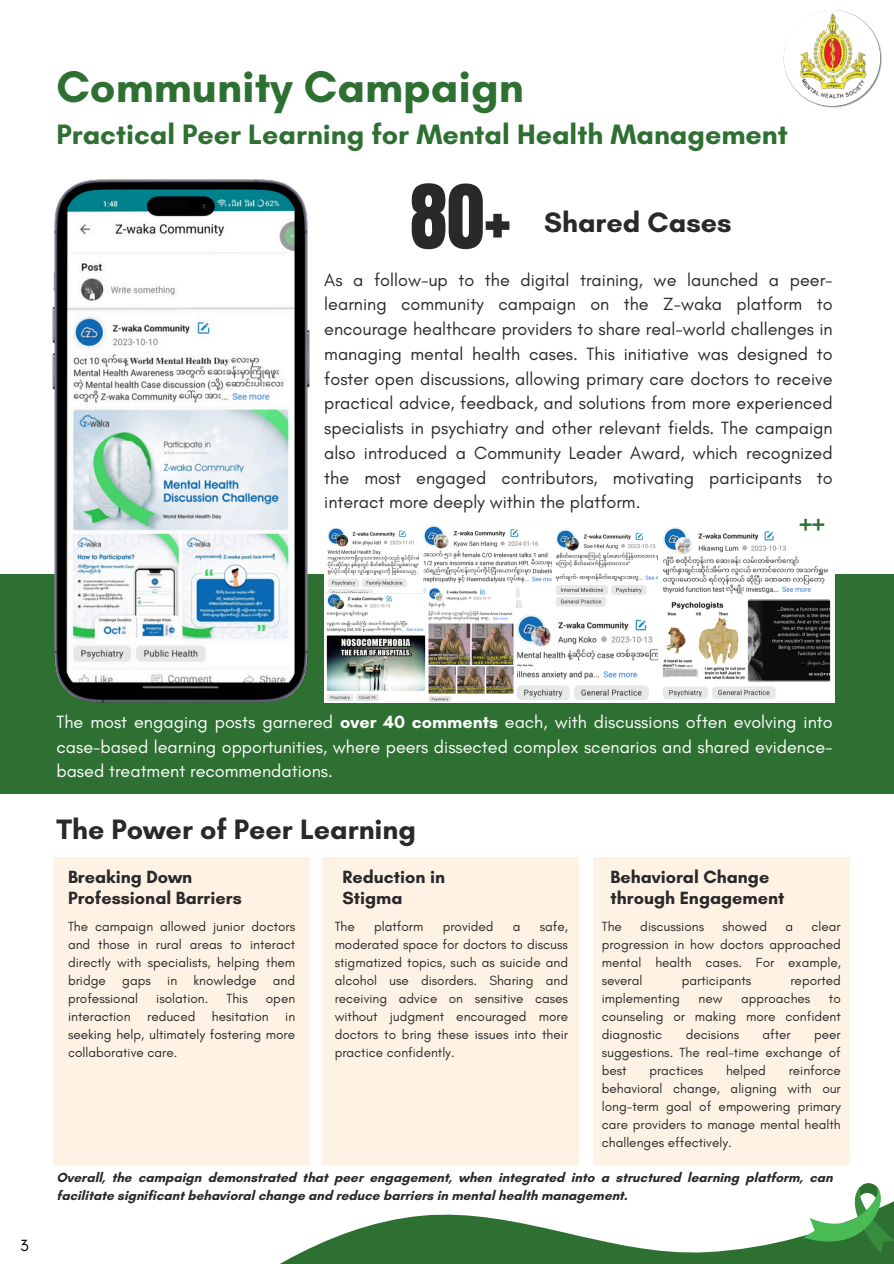
<style>
.page{position:relative;width:894px;height:1264px;background:#fff}
.page>*{position:absolute;margin:0;border:0;box-sizing:border-box;transform-origin:0 0}
.t1{font:75px "Anton";color:#292929}
.t2{font:700 45px "Glacial Indifference";color:#2e7032}
.t3{font:700 28.5px "Glacial Indifference";color:#2e7032}
.t4{font:700 28.5px "Glacial Indifference";color:#292929}
.t5{font:18px/24.8px "Glacial Indifference";color:#292929;text-align:justify}
.t6{font:18px/24.8px "Glacial Indifference";color:#fff;text-align:justify}
.t7{font:700 18px/21.3px "Glacial Indifference";color:#292929}
.t8{font:16.5px "Glacial Indifference";color:#000}
.t9{font:13.5px/18px "Glacial Indifference";color:#292929;text-align:justify}
.t10{font:700 13.5px/18px "Glacial Indifference";color:#292929}
.s1{font-weight:700}
</style>
<div class="page">
<div style="left:322px;top:857px;width:257px;height:307px;background:#fef2e4"></div>
<div style="left:592px;top:857px;width:257px;height:307px;background:#fef2e4"></div>
<svg style="left:123px;top:1135px;width:770px;height:128px"></svg>
<svg style="left:804px;top:1182px;width:89px;height:72px"></svg>
<img style="left:783px;top:34px;width:98px;height:74px">
<img style="left:789px;top:10px;width:86px;height:88px">
<div style="left:0;top:574px;width:893px;height:219px;background:#2e7032"></div>
<img style="left:53px;top:180px;width:257px;height:522px">
<img style="left:324px;top:527px;width:95px;height:66px">
<img style="left:419px;top:526px;width:133px;height:82px">
<img style="left:552px;top:529px;width:106px;height:79px">
<img style="left:511px;top:608px;width:205px;height:95px">
<img style="left:658px;top:527px;width:176px;height:175px">
<img style="left:324px;top:593px;width:102px;height:109px">
<img style="left:426px;top:587px;width:89px;height:115px">
<div style="left:53px;top:857px;width:256px;height:307px;background:#fef2e4"></div>
<p class="t2" style="left:56px;top:59px;width:469px">Community Campaign</p>
<h3 class="t3" style="left:56px;top:116px;width:732px">Practical Peer Learning for Mental Health Management</h3>
<p class="t1" style="left:410px;top:163px;width:102px">80+</p>
<p class="t4" style="left:544px;top:205px;width:189px">Shared Cases</p>
<h2 class="t5" style="left:324px;top:267px;width:509px">As a follow-up to the digital training, we launched a peer&shy;learning community campaign on the Z-waka platform to encourage healthcare providers to share real-world challenges in managing mental health cases. This initiative was designed to foster open discussions, allowing primary care doctors to receive practical advice, feedback, and solutions from more experienced specialists in psychiatry and other relevant fields. The campaign also introduced a Community Leader Award, which recognized the most engaged contributors, motivating participants to interact more deeply within the platform.</h2>
<p class="t3" style="left:799px;top:503px;width:27px">++</p>
<h4 class="t8" style="left:20px;top:1235px;width:10px">3</h4>
<p class="t6" style="left:56px;top:709px;width:777px">The most engaging posts garnered <span class="s1">over 40 comments</span> each, with discussions often evolving into case-based learning opportunities, where peers dissected complex scenarios and shared evidence&shy;based treatment recommendations.</p>
<p class="t4" style="left:56px;top:812px;width:361px">The Power of Peer Learning</p>
<p class="t7" style="left:68px;top:865px;width:175px">Breaking Down<br>Professional Barriers</p>
<h5 class="t7" style="left:342px;top:865px;width:104px">Reduction in<br>Stigma</h5>
<h3 class="t7" style="left:610px;top:865px;width:175px">Behavioral Change through Engagement</h3>
<p class="t9" style="left:68px;top:917px;width:229px">The campaign allowed junior doctors and those in rural areas to interact directly with specialists, helping them bridge gaps in knowledge and professional</p>
<h4 class="t9" style="left:334px;top:917px;width:235px;text-indent:205px">safe, moderated space for doctors to discuss stigmatized topics, such as suicide and alcohol use disorders. Sharing and receiving advice on sensitive cases without judgment encouraged more doctors to bring these issues into their practice confidently.</h4>
<p class="t9" style="left:601px;top:917px;width:22px">The</p>
<p class="t9" style="left:640px;top:917px;width:65px">discussions</p>
<p class="t9" style="left:722px;top:917px;width:46px">showed</p>
<p class="t9" style="left:785px;top:917px;width:9px">a</p>
<h4 class="t9" style="left:334px;top:917px;width:22px">The</h4>
<h4 class="t9" style="left:374px;top:917px;width:51px">platform</h4>
<h4 class="t9" style="left:442px;top:917px;width:52px">provided</h4>
<h4 class="t9" style="left:512px;top:917px;width:9px">a</h4>
<p class="t9" style="left:601px;top:917px;width:240px;text-indent:210px">clear progression in how doctors approached mental health cases. For example, several</p>
<p class="t9" style="left:681px;top:971px;width:71px">participants</p>
<p class="t9" style="left:790px;top:971px;width:52px">reported</p>
<p class="t9" style="left:156px;top:989px;width:54px">isolation.</p>
<p class="t9" style="left:226px;top:989px;width:23px">This</p>
<p class="t9" style="left:601px;top:989px;width:80px">implementing</p>
<p class="t9" style="left:698px;top:989px;width:26px">new</p>
<p class="t9" style="left:741px;top:989px;width:71px">approaches</p>
<p class="t9" style="left:601px;top:989px;width:240px;text-indent:227px">to counseling or making more confident diagnostic</p>
<p class="t9" style="left:68px;top:989px;width:229px;text-indent:198px">open interaction reduced hesitation in seeking help, ultimately fostering more collaborative care.</p>
<p class="t9" style="left:685px;top:1025px;width:55px">decisions</p>
<p class="t9" style="left:762px;top:1025px;width:30px">after</p>
<p class="t9" style="left:601px;top:1025px;width:240px;text-indent:212px">peer suggestions. The real-time exchange of best</p>
<p class="t9" style="left:601px;top:1061px;width:240px;text-indent:187px">reinforce behavioral change, aligning with our long-term goal of empowering primary care providers to manage mental health challenges effectively.</p>
<h4 class="t10" style="left:56px;top:1168px;width:777px">Overall, the campaign demonstrated that peer engagement, when integrated into a structured learning platform, can facilitate significant behavioral change and reduce barriers in mental health management.</h4>
<p class="t9" style="left:649px;top:1061px;width:55px">practices</p>
<p class="t9" style="left:725px;top:1061px;width:41px">helped</p>
</div>
